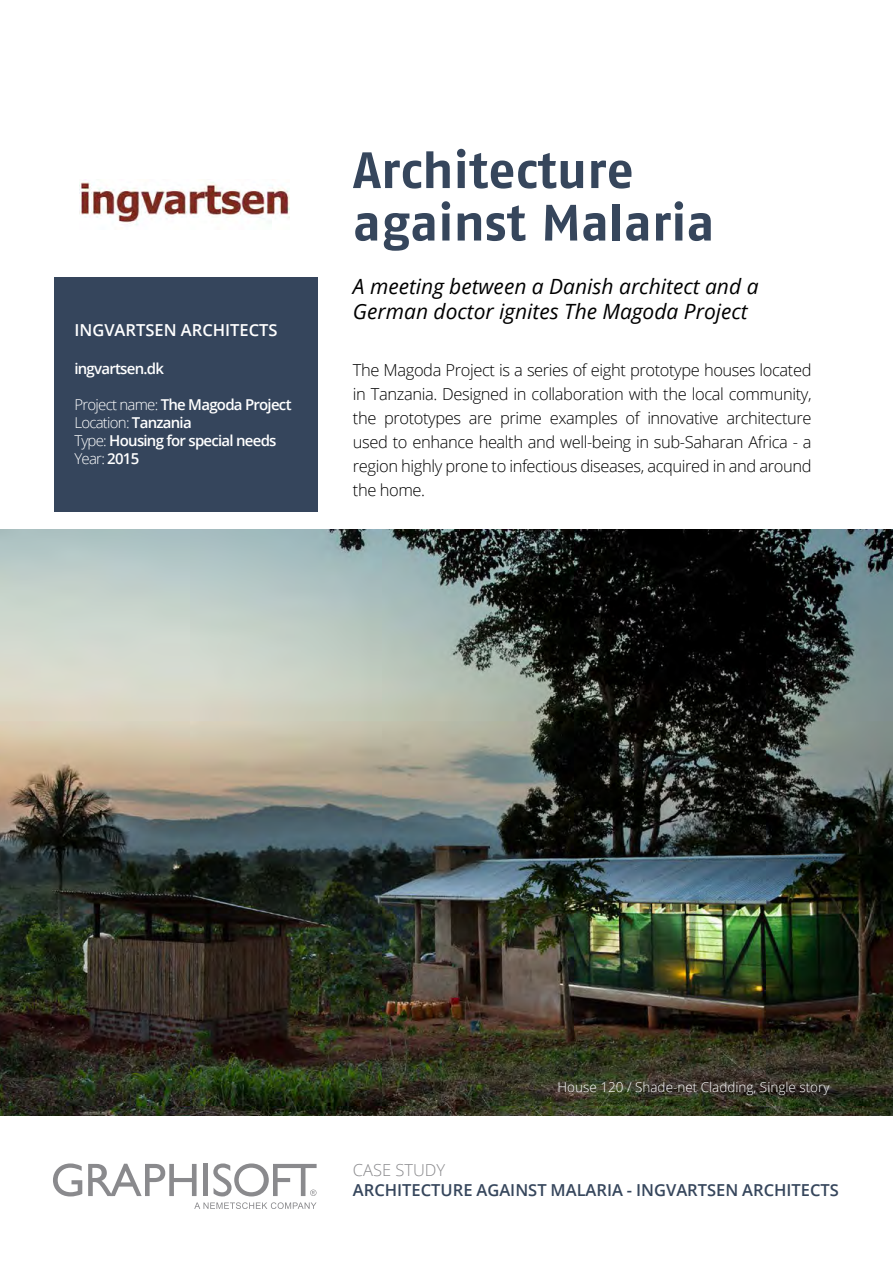
<style>
.page{position:relative;width:893px;height:1263px;background:#fff}
.page>*{position:absolute;margin:0;border:0;box-sizing:border-box;transform-origin:0 0}
.t1{font:700 51px/52.5px "Fago No";color:#36465c}
.t2{font:italic 21px/25.2px "Open Sans";color:#000}
.t3{font:300 16.5px/24px "Open Sans";letter-spacing:-.025em;color:#000;text-align:justify}
.t4{font:600 16.5px "Open Sans";color:#36465c}
.t5{font:600 16.5px "Open Sans";color:#fff}
.t6{font:300 16.5px "Open Sans";color:#8a8a8d}
.t7{font:600 15px/18px "Open Sans";letter-spacing:-.05em;color:#fff}
.t8{font:300 13.5px "Open Sans";color:#fff}
.s1{font-weight:300}
</style>
<div class="page">
<svg style="left:53px;top:1163px;width:29px;height:33px"></svg>
<svg style="left:88px;top:1164px;width:109px;height:32px"></svg>
<div style="left:203px;top:1163px;width:5px;height:33px;background:#8a8a8d"></div>
<svg style="left:213px;top:1163px;width:104px;height:33px"></svg>
<svg style="left:194px;top:1202px;width:123px;height:7px"></svg>
<div style="left:54px;top:277px;width:264px;height:235px;background:#35455c"></div>
<img style="left:0;top:529px;width:893px;height:587px">
<img style="left:80px;top:179px;width:209px;height:46px">
<p class="t5" style="left:74px;top:318px;width:205px">INGVARTSEN ARCHITECTS</p>
<p class="t7" style="left:74px;top:359px;width:91px">ingvartsen.dk</p>
<p class="t7" style="left:74px;top:395px;width:219px"><span class="s1">Project name:</span> The Magoda Project<br><span class="s1">Location:</span> Tanzania<br><span class="s1">Type:</span> Housing for special needs<br><span class="s1">Year:</span> 2015</p>
<h1 class="t1" style="left:353px;top:143px;width:363px">Architecture against Malaria</h1>
<p class="t2" style="left:353px;top:273px;width:407px">A meeting between a Danish architect and a<br>German doctor ignites The Magoda Project</p>
<p class="t3" style="left:353px;top:358px;width:460px">The Magoda Project is a series of eight prototype houses located in Tanzania. Designed in collaboration with the local community, the prototypes are prime examples of innovative architecture used to enhance health and well-being in sub-Saharan Africa - a region highly prone to infectious diseases, acquired in and around the home.</p>
<p class="t8" style="left:558px;top:1078px;width:273px">House 120 / Shade-net Cladding, Single story</p>
<p class="t6" style="left:353px;top:1159px;width:94px">CASE STUDY</p>
<p class="t4" style="left:353px;top:1178px;width:487px">ARCHITECTURE AGAINST MALARIA - INGVARTSEN ARCHITECTS</p>
</div>
